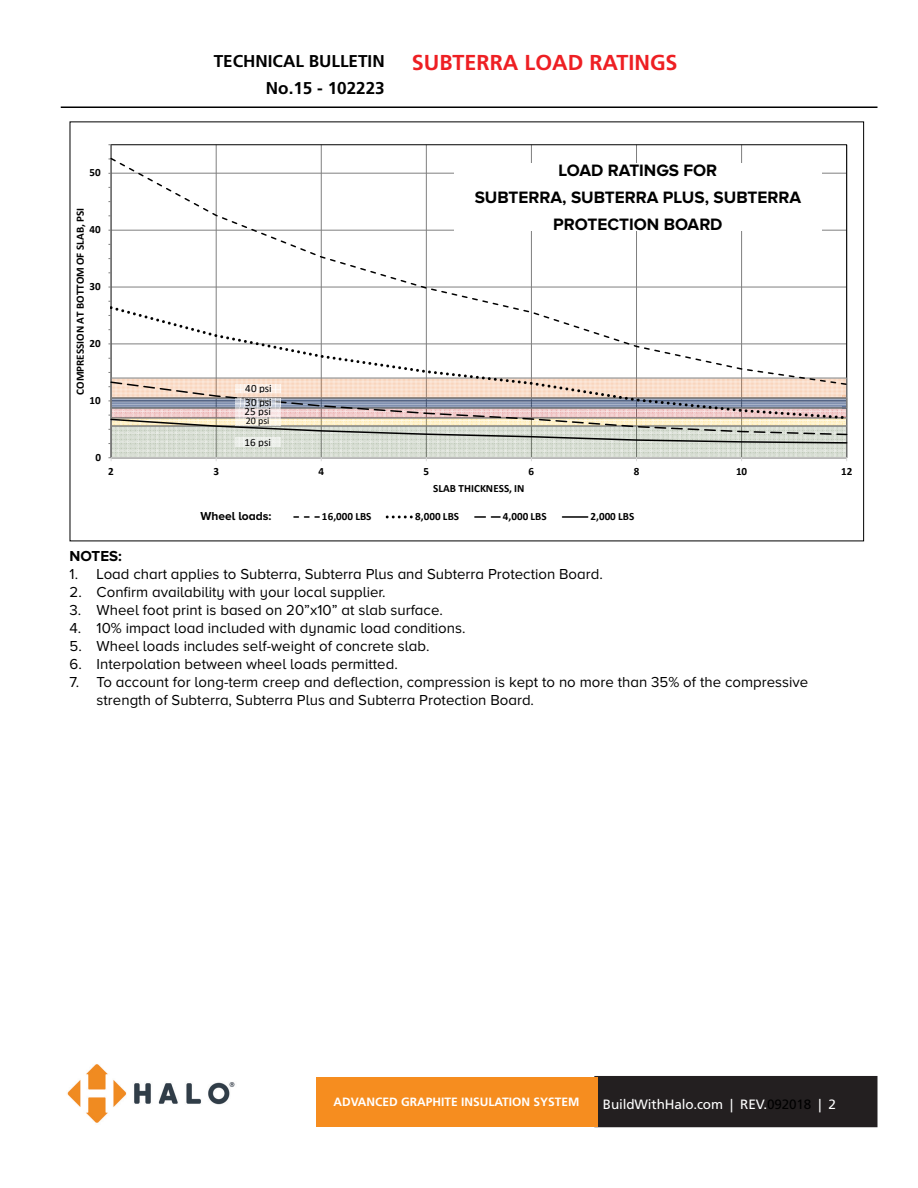
<style>
.page{position:relative;width:918px;height:1188px;background:#fff}
.page>*{position:absolute;margin:0;border:0;box-sizing:border-box;transform-origin:0 0}
.t1{font:700 21.6px "Frutiger LT Std";color:#ee1f23}
.t2{font:700 17.1px/27px "Proxima Nova A";color:#000;text-align:center}
.t3{font:700 17.1px/27px "Frutiger LT Std";color:#000;text-align:right}
.t4{font:15px/18px "Proxima Nova A";color:#000}
.t5{font:700 15px "Proxima Nova A";color:#000}
.t6{font:13.5px "Frutiger LT Std";letter-spacing:-.01em;color:#fff}
.t7{font:700 12px "Frutiger LT Std";color:#fff}
.t8{font:700 12px "Proxima Nova A";color:#000}
.t9{font:700 11.1px "Calibri";color:#000}
.t10{font:11.1px "Calibri";color:#000}
.t11{font:10.05px "Calibri";color:#000}
.s1{color:#000}
</style>
<div class="page">
<img style="left:67px;top:1064px;width:168px;height:59px">
<div style="left:595px;top:1077px;width:282px;height:49px;background:#231f20"></div>
<div style="left:594px;top:1076px;width:284px;height:51px;border:2px solid #231f20"></div>
<div style="left:316px;top:1077px;width:281px;height:49px;background:#f68d1f"></div>
<hr style="left:62px;top:106px;width:815px;height:2px;background:#000">
<hr style="left:216px;top:145px;width:1px;height:313px;background:#7f7f7f">
<hr style="left:321px;top:145px;width:1px;height:313px;background:#7f7f7f">
<hr style="left:426px;top:145px;width:1px;height:313px;background:#7f7f7f">
<hr style="left:531px;top:145px;width:1px;height:313px;background:#7f7f7f">
<hr style="left:636px;top:145px;width:1px;height:313px;background:#7f7f7f">
<hr style="left:741px;top:145px;width:1px;height:313px;background:#7f7f7f">
<hr style="left:111px;top:145px;width:1px;height:313px;background:#7f7f7f">
<svg style="left:111px;top:157px;width:736px;height:147px"></svg>
<svg style="left:111px;top:304px;width:736px;height:68px"></svg>
<svg style="left:294px;top:516px;width:25px;height:2px"></svg>
<svg style="left:387px;top:515px;width:25px;height:3px"></svg>
<svg style="left:475px;top:516px;width:25px;height:2px"></svg>
<hr style="left:563px;top:516px;width:25px;height:2px;background:#000">
<svg style="left:108px;top:372px;width:739px;height:89px;background:#cfc9c2"></svg>
<div style="left:454px;top:163px;width:368px;height:67px;background:#fff"></div>
<p class="t3" style="left:214px;top:47px;width:173px">TECHNICAL BULLETIN<br>No.15 - 102223</p>
<h1 class="t1" style="left:412px;top:50px;width:267px">SUBTERRA LOAD RATINGS</h1>
<p class="t9" style="left:90px;top:165px;width:13px">50</p>
<p class="t9" style="left:72px;top:395px;width:188px;rotate:-90deg">COMPRESSION AT BOTTOM OF SLAB, PSI</p>
<p class="t9" style="left:90px;top:222px;width:13px">40</p>
<p class="t9" style="left:90px;top:279px;width:13px">30</p>
<p class="t9" style="left:90px;top:335px;width:13px">20</p>
<p class="t9" style="left:90px;top:392px;width:13px">10</p>
<p class="t9" style="left:95px;top:449px;width:7px">0</p>
<p class="t10" style="left:245px;top:381px;width:28px">40 psi</p>
<p class="t10" style="left:245px;top:395px;width:28px">30 psi</p>
<p class="t10" style="left:245px;top:404px;width:28px">25 psi</p>
<p class="t11" style="left:246px;top:414px;width:25px">20 psi</p>
<p class="t10" style="left:245px;top:434px;width:28px">16 psi</p>
<p class="t2" style="left:559px;top:157px;width:160px">LOAD RATINGS FOR</p>
<p class="t2" style="left:475px;top:184px;width:328px">SUBTERRA, SUBTERRA PLUS, SUBTERRA<br>PROTECTION BOARD</p>
<p class="t9" style="left:108px;top:464px;width:7px">2</p>
<p class="t9" style="left:213px;top:464px;width:7px">3</p>
<p class="t9" style="left:318px;top:464px;width:7px">4</p>
<p class="t9" style="left:424px;top:464px;width:7px">5</p>
<p class="t9" style="left:529px;top:464px;width:7px">6</p>
<p class="t9" style="left:634px;top:464px;width:7px">8</p>
<p class="t9" style="left:736px;top:464px;width:13px">10</p>
<p class="t9" style="left:841px;top:464px;width:13px">12</p>
<p class="t8" style="left:200px;top:509px;width:73px">Wheel loads:</p>
<p class="t9" style="left:433px;top:480px;width:93px">SLAB THICKNESS, IN</p>
<p class="t9" style="left:322px;top:509px;width:51px">16,000 LBS</p>
<p class="t9" style="left:415px;top:509px;width:45px">8,000 LBS</p>
<p class="t9" style="left:503px;top:509px;width:45px">4,000 LBS</p>
<p class="t9" style="left:591px;top:509px;width:45px">2,000 LBS</p>
<p class="t5" style="left:70px;top:548px;width:54px">NOTES:</p>
<p class="t4" style="left:70px;top:565px;width:535px">1. Load chart applies to Subterra, Subterra Plus and Subterra Protection Board.</p>
<p class="t4" style="left:70px;top:583px;width:318px">2. Confirm availability with your local supplier.</p>
<p class="t4" style="left:70px;top:601px;width:375px">3. Wheel foot print is based on 20”x10” at slab surface.</p>
<p class="t4" style="left:70px;top:619px;width:398px">4. 10% impact load included with dynamic load conditions.</p>
<p class="t4" style="left:70px;top:637px;width:361px">5. Wheel loads includes self-weight of concrete slab.</p>
<p class="t4" style="left:70px;top:655px;width:330px">6. Interpolation between wheel loads permitted.</p>
<p class="t4" style="left:97px;top:673px;width:713px;text-indent:-27px">7. To account for long-term creep and deflection, compression is kept to no more than 35% of the compressive strength of Subterra, Subterra Plus and Subterra Protection Board.</p>
<p class="t7" style="left:333px;top:1095px;width:248px">ADVANCED GRAPHITE INSULATION SYSTEM</p>
<p class="t6" style="left:603px;top:1096px;width:235px">BuildWithHalo.com | REV.<span class="s1">092018</span> | 2</p>
</div>
